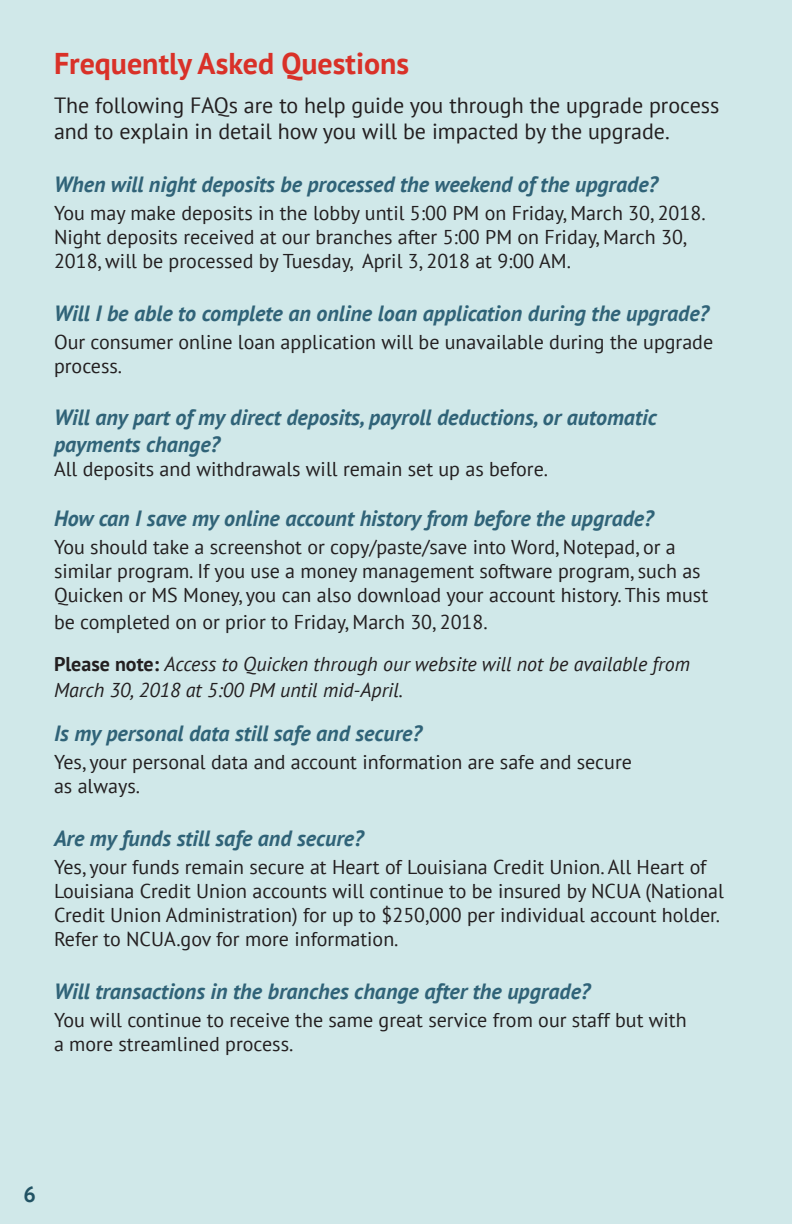
<style>
.page{position:relative;width:792px;height:1224px;background:#d0e8e9}
.page>*{position:absolute;margin:0;border:0;box-sizing:border-box;transform-origin:0 0}
.t1{font:700 30px "PT Sans";color:#d93128}
.t2{font:italic 700 22px/26.4px "PT Sans";color:#306378}
.t3{font:22px/26.4px "PT Sans";color:#231f20}
.MajorHead{font:700 22px "PT Sans";color:#225364}
.t4{font:20px/24px "PT Sans";color:#231f20}
.t5{font:italic 20px/26.4px "PT Sans";color:#231f20}
.s1{font-weight:700;font-style:normal}
</style>
<div class="page">
<p class="t1" style="left:54px;top:44px;width:357px">Frequently Asked Questions</p>
<p class="t3" style="left:54px;top:91px;width:667px">The following FAQs are to help guide you through the upgrade process and to explain in detail how you will be impacted by the upgrade.</p>
<p class="t2" style="left:54px;top:170px;width:606px">When will night deposits be processed the weekend of the upgrade?</p>
<p class="t4" style="left:54px;top:200px;width:653px">You may make deposits in the lobby until 5:00 PM on Friday, March 30, 2018.<br>Night deposits received at our branches after 5:00 PM on Friday, March 30,<br>2018, will be processed by Tuesday, April 3, 2018 at 9:00 AM.</p>
<p class="t2" style="left:54px;top:299px;width:657px">Will I be able to complete an online loan application during the upgrade?</p>
<p class="t4" style="left:54px;top:329px;width:661px">Our consumer online loan application will be unavailable during the upgrade process.</p>
<p class="t2" style="left:54px;top:404px;width:604px">Will any part of my direct deposits, payroll deductions, or automatic payments change?</p>
<p class="t4" style="left:54px;top:456px;width:496px">All deposits and withdrawals will remain set up as before.</p>
<p class="t2" style="left:54px;top:505px;width:601px">How can I save my online account history from before the upgrade?</p>
<p class="t4" style="left:54px;top:535px;width:656px">You should take a screenshot or copy/paste/save into Word, Notepad, or a similar program. If you use a money management software program, such as<br>Quicken or MS Money, you can also download your account history. This must</p>
<p class="t4" style="left:54px;top:609px;width:435px">be completed on or prior to Friday, March 30, 2018.</p>
<p class="t5" style="left:54px;top:650px;width:637px"><span class="s1">Please note:</span> Access to Quicken through our website will not be available from<br>March 30, 2018 at 5:00 PM until mid-April.</p>
<p class="t2" style="left:54px;top:720px;width:370px">Is my personal data still safe and secure?</p>
<p class="t4" style="left:54px;top:750px;width:580px">Yes, your personal data and account information are safe and secure as always.</p>
<p class="t2" style="left:54px;top:825px;width:311px">Are my funds still safe and secure?</p>
<p class="t4" style="left:54px;top:855px;width:671px">Yes, your funds remain secure at Heart of Louisiana Credit Union. All Heart of Louisiana Credit Union accounts will continue to be insured by NCUA (National Credit Union Administration) for up to $250,000 per individual account holder.<br>Refer to NCUA.gov for more information.</p>
<p class="t2" style="left:54px;top:978px;width:538px">Will transactions in the branches change after the upgrade?</p>
<p class="t4" style="left:54px;top:1008px;width:634px">You will continue to receive the same great service from our staff but with a more streamlined process.</p>
<p class="MajorHead" style="left:24px;top:1180px;width:14px">6</p>
</div>
